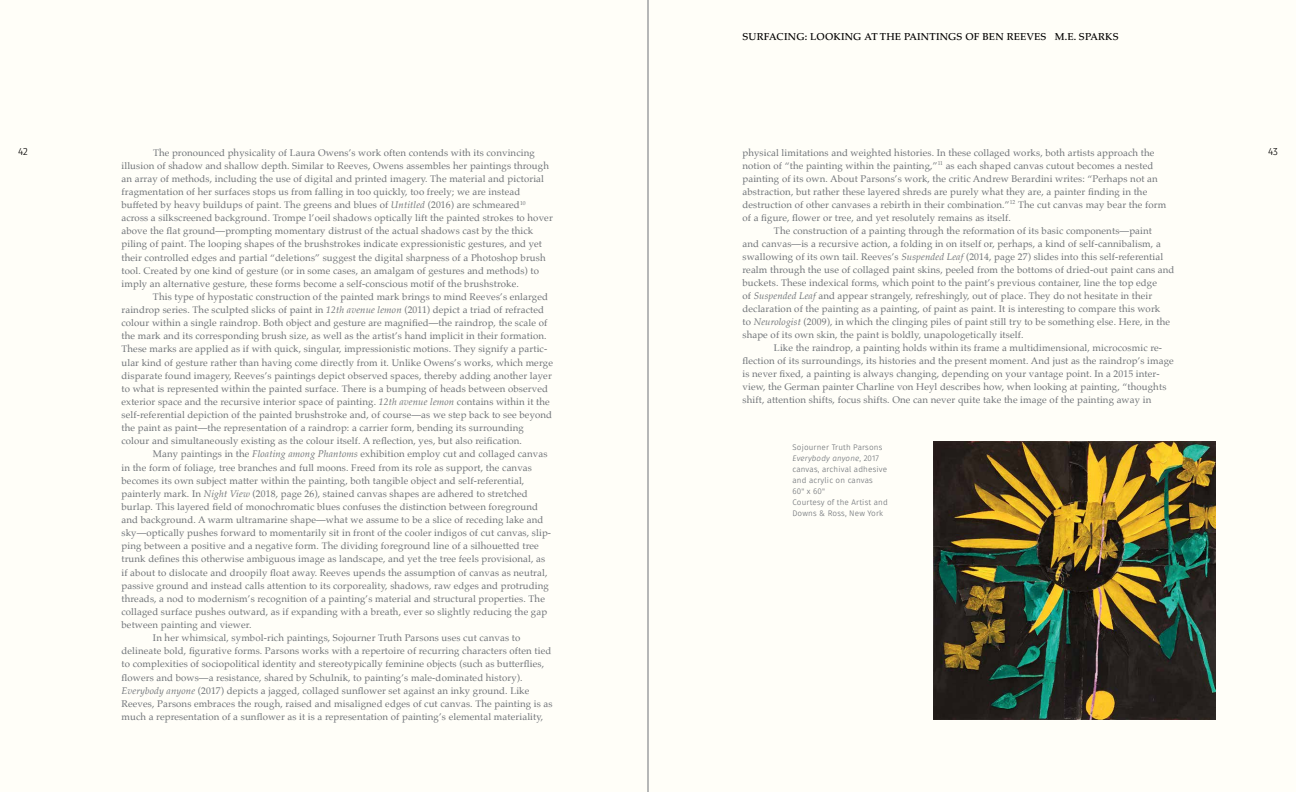
<style>
.page{position:relative;width:1296px;height:792px;background:#fff}
.page>*{position:absolute;margin:0;border:0;box-sizing:border-box;transform-origin:0 0}
.t1{font:500 10px "Palatino LT Std";letter-spacing:.02em;color:#000}
.t2{font:10px "Gardenia";color:#000}
.t3{font:9.6px/13.1px "Palatino";letter-spacing:.015em;color:#6e7277}
.t4{font:8px/11px "Gardenia";letter-spacing:.02em;color:#6e7277}
.s1{font-style:italic}
</style>
<div class="page">
<div style="left:0;top:0;width:648px;height:792px;background:#fffef8"></div>
<div style="left:648px;top:0;width:648px;height:792px;background:#fffef8"></div>
<img style="left:934px;top:442px;width:282px;height:278px">
<hr style="left:648px;top:0;width:1px;height:792px;background:#6e7277">
<p class="t1" style="left:742px;top:31px;width:378px">SURFACING: LOOKING AT THE PAINTINGS OF BEN REEVES M.E. SPARKS</p>
<p class="t2" style="left:18px;top:145px;width:11px">42</p>
<p class="t2" style="left:1268px;top:145px;width:11px">43</p>
<p class="t3" style="left:742px;top:146px;width:425px">physical limitations and weighted histories. In these collaged works, both artists approach the notion of “the painting within the painting,”<sup>11</sup> as each shaped canvas cutout becomes a nested painting of its own. About Parsons’s work, the critic Andrew Berardini writes: “Perhaps not an abstraction, but rather these layered shreds are purely what they are, a painter finding in the destruction of other canvases a rebirth in their combination.”<sup>12</sup> The cut canvas may bear the form of a figure, flower or tree, and yet resolutely remains as itself.</p>
<p class="t3" style="left:742px;top:224px;width:434px;text-indent:31px">The construction of a painting through the reformation of its basic components—paint<br>and canvas—is a recursive action, a folding in on itself or, perhaps, a kind of self-cannibalism, a swallowing of its own tail. Reeves’s <span class="s1">Suspended Leaf</span> (2014, page 27) slides into this self-referential realm through the use of collaged paint skins, peeled from the bottoms of dried-out paint cans and buckets. These indexical forms, which point to the paint’s previous container, line the top edge<br>of <span class="s1">Suspended Leaf</span> and appear strangely, refreshingly, out of place. They do not hesitate in their declaration of the painting as a painting, of paint as paint. It is interesting to compare this work<br>to <span class="s1">Neurologist</span> (2009), in which the clinging piles of paint still try to be something else. Here, in the shape of its own skin, the paint is boldly, unapologetically itself.</p>
<p class="t3" style="left:742px;top:341px;width:433px;text-indent:31px">Like the raindrop, a painting holds within its frame a multidimensional, microcosmic re&shy;flection of its surroundings, its histories and the present moment. And just as the raindrop’s image is never fixed, a painting is always changing, depending on your vantage point. In a 2015 inter&shy;view, the German painter Charline von Heyl describes how, when looking at painting, “thoughts shift, attention shifts, focus shifts. One can never quite take the image of the painting away in</p>
<p class="t4" style="left:792px;top:442px;width:97px">Sojourner Truth Parsons<br><span class="s1">Everybody anyone</span>, 2017 canvas, archival adhesive and acrylic on canvas<br>60" x 60"<br>Courtesy of the Artist and<br>Downs &amp; Ross, New York</p>
<p class="t3" style="left:121px;top:146px;width:433px;text-indent:32px">The pronounced physicality of Laura Owens’s work often contends with its convincing illusion of shadow and shallow depth. Similar to Reeves, Owens assembles her paintings through an array of methods, including the use of digital and printed imagery. The material and pictorial fragmentation of her surfaces stops us from falling in too quickly, too freely; we are instead buffeted by heavy buildups of paint. The greens and blues of <span class="s1">Untitled</span> (2016) are schmeared<sup>10 </sup>across a silkscreened background. Trompe l’oeil shadows optically lift the painted strokes to hover above the flat ground—prompting momentary distrust of the actual shadows cast by the thick piling of paint. The looping shapes of the brushstrokes indicate expressionistic gestures, and yet their controlled edges and partial “deletions” suggest the digital sharpness of a Photoshop brush tool. Created by one kind of gesture (or in some cases, an amalgam of gestures and methods) to imply an alternative gesture, these forms become a self-conscious motif of the brushstroke.</p>
<p class="t3" style="left:121px;top:290px;width:433px;text-indent:31px">This type of hypostatic construction of the painted mark brings to mind Reeves’s enlarged raindrop series. The sculpted slicks of paint in <span class="s1">12th avenue lemon</span> (2011) depict a triad of refracted colour within a single raindrop. Both object and gesture are magnified—the raindrop, the scale of the mark and its corresponding brush size, as well as the artist’s hand implicit in their formation.<br>These marks are applied as if with quick, singular, impressionistic motions. They signify a partic&shy;ular kind of gesture rather than having come directly from it. Unlike Owens’s works, which merge disparate found imagery, Reeves’s paintings depict observed spaces, thereby adding another layer to what is represented within the painted surface. There is a bumping of heads between observed exterior space and the recursive interior space of painting. <span class="s1">12th avenue lemon</span> contains within it the self-referential depiction of the painted brushstroke and, of course—as we step back to see beyond the paint as paint—the representation of a raindrop: a carrier form, bending its surrounding colour and simultaneously existing as the colour itself. A reflection, yes, but also reification.</p>
<p class="t3" style="left:153px;top:448px;width:396px">Many paintings in the <span class="s1">Floating among Phantoms</span> exhibition employ cut and collaged canvas</p>
<p class="t3" style="left:122px;top:461px;width:412px">in the form of foliage, tree branches and full moons. Freed from its role as support, the canvas</p>
<p class="t3" style="left:122px;top:474px;width:404px">becomes its own subject matter within the painting, both tangible object and self-referential,</p>
<p class="t3" style="left:122px;top:487px;width:408px">painterly mark. In <span class="s1">Night View</span> (2018, page 26), stained canvas shapes are adhered to stretched</p>
<p class="t3" style="left:122px;top:500px;width:418px">burlap. This layered field of monochromatic blues confuses the distinction between foreground</p>
<p class="t3" style="left:122px;top:513px;width:423px">and background. A warm ultramarine shape—what we assume to be a slice of receding lake and</p>
<p class="t3" style="left:122px;top:526px;width:431px">sky—optically pushes forward to momentarily sit in front of the cooler indigos of cut canvas, slip-</p>
<p class="t3" style="left:122px;top:539px;width:419px">ping between a positive and a negative form. The dividing foreground line of a silhouetted tree</p>
<p class="t3" style="left:122px;top:553px;width:425px">trunk defines this otherwise ambiguous image as landscape, and yet the tree feels provisional, as</p>
<p class="t3" style="left:122px;top:566px;width:428px">if about to dislocate and droopily float away. Reeves upends the assumption of canvas as neutral,</p>
<p class="t3" style="left:122px;top:579px;width:429px">passive ground and instead calls attention to its corporeality, shadows, raw edges and protruding</p>
<p class="t3" style="left:122px;top:592px;width:425px">threads, a nod to modernism’s recognition of a painting’s material and structural properties. The</p>
<p class="t3" style="left:122px;top:605px;width:427px">collaged surface pushes outward, as if expanding with a breath, ever so slightly reducing the gap</p>
<p class="t3" style="left:122px;top:618px;width:132px">between painting and viewer.</p>
<p class="t3" style="left:153px;top:631px;width:369px">In her whimsical, symbol-rich paintings, Sojourner Truth Parsons uses cut canvas to</p>
<p class="t3" style="left:122px;top:644px;width:431px">delineate bold, figurative forms. Parsons works with a repertoire of recurring characters often tied</p>
<p class="t3" style="left:122px;top:658px;width:424px">to complexities of sociopolitical identity and stereotypically feminine objects (such as butterflies,</p>
<p class="t3" style="left:122px;top:671px;width:403px">flowers and bows—a resistance, shared by Schulnik, to painting’s male-dominated history).</p>
<p class="t3" style="left:122px;top:684px;width:409px"><span class="s1">Everybody anyone</span> (2017) depicts a jagged, collaged sunflower set against an inky ground. Like</p>
<p class="t3" style="left:122px;top:697px;width:433px">Reeves, Parsons embraces the rough, raised and misaligned edges of cut canvas. The painting is as</p>
<p class="t3" style="left:122px;top:710px;width:423px">much a representation of a sunflower as it is a representation of painting’s elemental materiality,</p>
</div>
